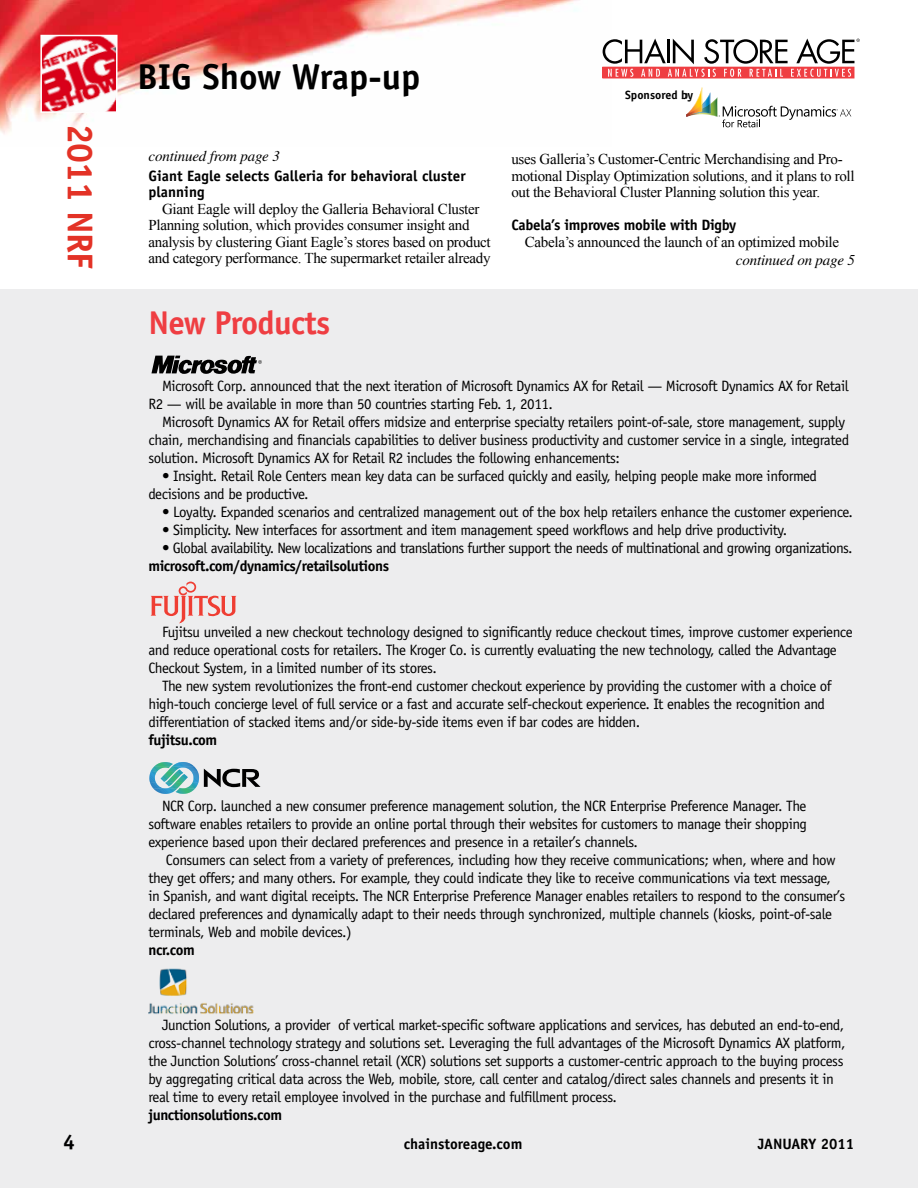
<style>
.page{position:relative;width:918px;height:1188px;background:#fff}
.page>*{position:absolute;margin:0;border:0;box-sizing:border-box;transform-origin:0 0}
.t1{font:700 36px "Officina Sans Std";color:#000}
.t2{font:700 36px "Officina Sans Std";letter-spacing:-.02em;color:#e33226}
.t3{font:700 33px "Officina Sans Std";letter-spacing:-.02em;color:#ef3e42}
.t4{font:700 21px "Officina Sans Std";color:#000}
.t5{font:15px/18px "Officina Sans Std";letter-spacing:-.03em;color:#000}
.t6{font:15px/16.5px "Times New Roman";letter-spacing:-.02em;color:#000}
.t7{font:700 15px "Officina Sans Std";letter-spacing:-.02em;color:#000}
.t8{font:700 15px/16.5px "Officina Sans Std";color:#000}
.t9{font:italic 15px "Times";letter-spacing:-.01em;color:#000}
.t10{font:700 12px "Officina Sans Std";color:#000}
</style>
<div class="page">
<svg style="left:686px;top:87px;width:165px;height:40px"></svg>
<div style="left:0;top:290px;width:918px;height:898px;background:#ededee"></div>
<img style="left:0;top:0;width:611px;height:134px">
<img style="left:43px;top:38px;width:72px;height:72px">
<div style="left:40px;top:35px;width:78px;height:78px;border:2px solid #fff"></div>
<div style="left:603px;top:67px;width:251px;height:11px;border:1px solid #ef3e42"></div>
<svg style="left:603px;top:39px;width:257px;height:38px"></svg>
<svg style="left:151px;top:356px;width:111px;height:18px"></svg>
<svg style="left:151px;top:582px;width:86px;height:41px"></svg>
<svg style="left:149px;top:762px;width:112px;height:32px"></svg>
<img style="left:148px;top:968px;width:106px;height:46px">
<h1 class="t2" style="left:103px;top:124px;width:147px;rotate:90deg">2011 NRF</h1>
<h1 class="t1" style="left:137px;top:55px;width:285px">BIG Show Wrap-up</h1>
<p class="t9" style="left:148px;top:148px;width:133px">continued from page 3</p>
<p class="t8" style="left:148px;top:167px;width:319px">Giant Eagle selects Galleria for behavioral cluster planning</p>
<p class="t6" style="left:148px;top:200px;width:344px;text-indent:14px">Giant Eagle will deploy the Galleria Behavioral Cluster Planning solution, which provides consumer insight and analysis by clustering Giant Eagle’s stores based on product and category performance. The supermarket retailer already</p>
<h2 class="t3" style="left:148px;top:303px;width:183px">New Products</h2>
<p class="t10" style="left:625px;top:87px;width:70px">Sponsored by</p>
<p class="t6" style="left:511px;top:151px;width:345px">uses Galleria’s Customer-Centric Merchandising and Pro&shy;motional Display Optimization solutions, and it plans to roll out the Behavioral Cluster Planning solution this year.</p>
<p class="t7" style="left:511px;top:216px;width:227px">Cabela’s improves mobile with Digby</p>
<p class="t6" style="left:525px;top:233px;width:316px">Cabela’s announced the launch of an optimized mobile</p>
<p class="t9" style="left:736px;top:252px;width:121px">continued on page 5</p>
<p class="t5" style="left:148px;top:377px;width:702px;text-indent:14px">Microsoft Corp. announced that the next iteration of Microsoft Dynamics AX for Retail — Microsoft Dynamics AX for Retail<br>R2 — will be available in more than 50 countries starting Feb. 1, 2011.</p>
<p class="t5" style="left:148px;top:413px;width:702px;text-indent:14px">Microsoft Dynamics AX for Retail offers midsize and enterprise specialty retailers point-of-sale, store management, supply chain, merchandising and financials capabilities to deliver business productivity and customer service in a single, integrated solution. Microsoft Dynamics AX for Retail R2 includes the following enhancements:</p>
<p class="t5" style="left:148px;top:467px;width:670px;text-indent:14px">• Insight. Retail Role Centers mean key data can be surfaced quickly and easily, helping people make more informed decisions and be productive.</p>
<p class="t5" style="left:162px;top:503px;width:693px">• Loyalty. Expanded scenarios and centralized management out of the box help retailers enhance the customer experience.</p>
<p class="t5" style="left:162px;top:521px;width:627px">• Simplicity. New interfaces for assortment and item management speed workflows and help drive productivity.</p>
<p class="t5" style="left:162px;top:539px;width:692px">• Global availability. New localizations and translations further support the needs of multinational and growing organizations.</p>
<p class="t7" style="left:148px;top:557px;width:242px">microsoft.com/dynamics/retailsolutions</p>
<p class="t5" style="left:148px;top:623px;width:706px;text-indent:14px">Fujitsu unveiled a new checkout technology designed to significantly reduce checkout times, improve customer experience and reduce operational costs for retailers. The Kroger Co. is currently evaluating the new technology, called the Advantage<br>Checkout System, in a limited number of its stores.</p>
<p class="t5" style="left:148px;top:677px;width:684px;text-indent:14px">The new system revolutionizes the front-end customer checkout experience by providing the customer with a choice of high-touch concierge level of full service or a fast and accurate self-checkout experience. It enables the recognition and differentiation of stacked items and/or side-by-side items even if bar codes are hidden.</p>
<p class="t7" style="left:148px;top:731px;width:70px">fujitsu.com</p>
<p class="t5" style="left:148px;top:797px;width:660px;text-align:justify;text-indent:14px">NCR Corp. launched a new consumer preference management solution, the NCR Enterprise Preference Manager. The software enables retailers to provide an online portal through their websites for customers to manage their shopping experience based upon their declared preferences and presence in a retailer’s channels.</p>
<p class="t5" style="left:148px;top:851px;width:698px;text-indent:17px">Consumers can select from a variety of preferences, including how they receive communications; when, where and how they get offers; and many others. For example, they could indicate they like to receive communications via text message, in Spanish, and want digital receipts. The NCR Enterprise Preference Manager enables retailers to respond to the consumer’s declared preferences and dynamically adapt to their needs through synchronized, multiple channels (kiosks, point-of-sale terminals, Web and mobile devices.)</p>
<p class="t7" style="left:149px;top:941px;width:48px">ncr.com</p>
<p class="t5" style="left:149px;top:1016px;width:699px;text-indent:14px">Junction Solutions, a provider of vertical market-specific software applications and services, has debuted an end-to-end, cross-channel technology strategy and solutions set. Leveraging the full advantages of the Microsoft Dynamics AX platform, the Junction Solutions’ cross-channel retail (XCR) solutions set supports a customer-centric approach to the buying process by aggregating critical data across the Web, mobile, store, call center and catalog/direct sales channels and presents it in real time to every retail employee involved in the purchase and fulfillment process.</p>
<p class="t7" style="left:149px;top:1106px;width:135px">junctionsolutions.com</p>
<h3 class="t4" style="left:63px;top:1128px;width:13px">4</h3>
<p class="t8" style="left:404px;top:1135px;width:120px">chainstoreage.com</p>
<p class="t8" style="left:758px;top:1135px;width:98px">JANUARY 2011</p>
</div>
